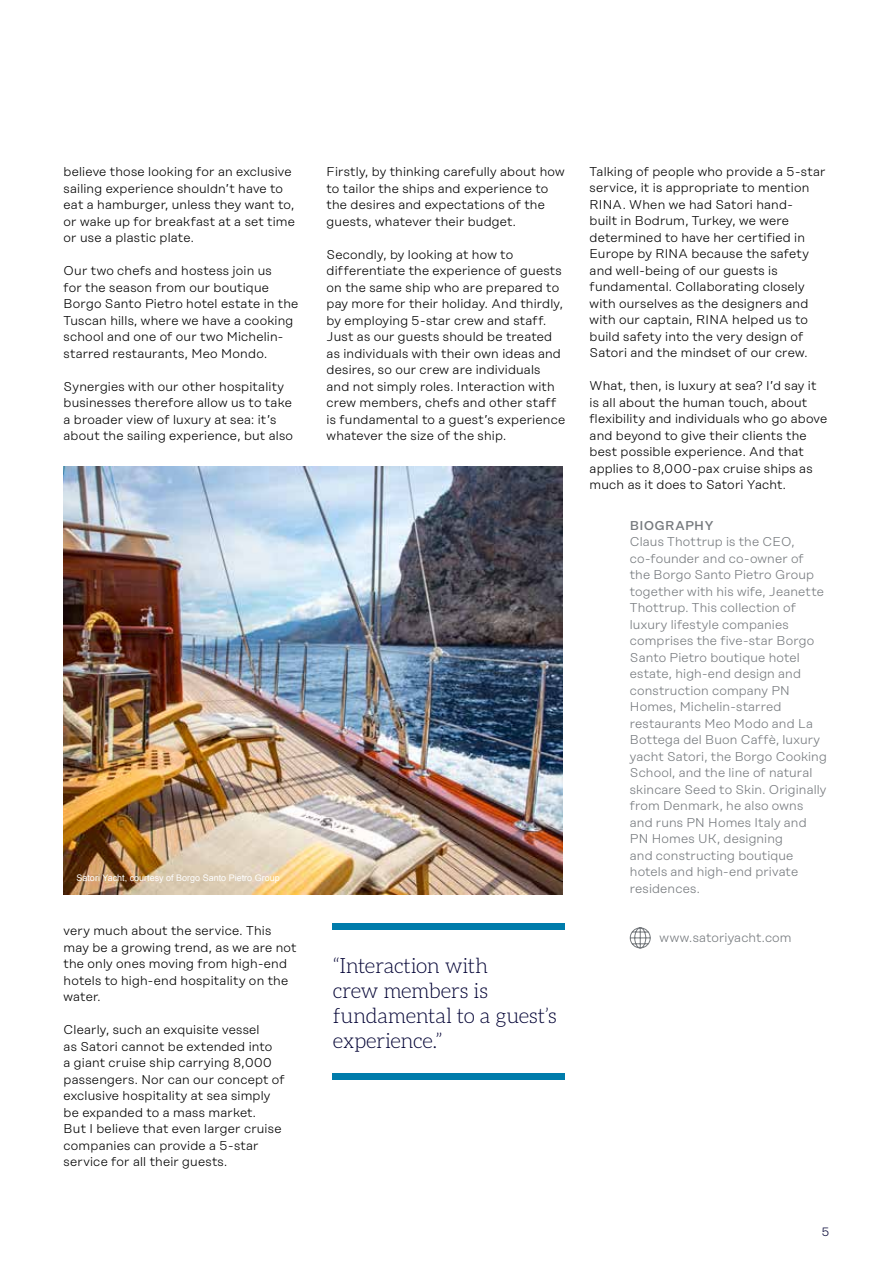
<style>
.page{position:relative;width:893px;height:1263px;background:#fff}
.page>*{position:absolute;margin:0;border:0;box-sizing:border-box;transform-origin:0 0}
.t1{font:300 21px/25.2px "Aleo";letter-spacing:-.02em;color:#003}
.t2{font:300 12.75px/16.5px "Rational Display";letter-spacing:.015em;color:#000}
.t3{font:300 12.75px/16.5px "Rational Display";letter-spacing:.01em;color:#767a7e}
.t4{font:500 12.75px "Rational Display";letter-spacing:.015em;color:#767a7e}
.t5{font:300 12px "Rational Display";color:#003}
.t6{font:9px "Arial";color:#fff}
</style>
<div class="page">
<div style="left:333px;top:1074px;width:232px;height:6px;background:#007cab"></div>
<img style="left:64px;top:467px;width:498px;height:427px">
<div style="left:333px;top:923px;width:232px;height:7px;background:#007cab"></div>
<svg style="left:629px;top:927px;width:22px;height:22px"></svg>
<p class="t2" style="left:64px;top:163px;width:233px">believe those looking for an exclusive sailing experience shouldn’t have to eat a hamburger, unless they want to, or wake up for breakfast at a set time or use a plastic plate.</p>
<p class="t2" style="left:64px;top:262px;width:236px">Our two chefs and hostess join us<br>for the season from our boutique Borgo Santo Pietro hotel estate in the Tuscan hills, where we have a cooking school and one of our two Michelin&shy;starred restaurants, Meo Mondo.</p>
<p class="t2" style="left:64px;top:378px;width:231px">Synergies with our other hospitality businesses therefore allow us to take a broader view of luxury at sea: it’s about the sailing experience, but also</p>
<p class="t6" style="left:76px;top:872px;width:205px">Satori Yacht, courtesy of Borgo Santo Pietro Group</p>
<p class="t2" style="left:64px;top:922px;width:234px">very much about the service. This may be a growing trend, as we are not the only ones moving from high-end hotels to high-end hospitality on the water.</p>
<p class="t2" style="left:64px;top:1021px;width:223px">Clearly, such an exquisite vessel<br>as Satori cannot be extended into<br>a giant cruise ship carrying 8,000 passengers. Nor can our concept of exclusive hospitality at sea simply be expanded to a mass market.<br>But I believe that even larger cruise companies can provide a 5-star service for all their guests.</p>
<p class="t2" style="left:327px;top:163px;width:240px">Firstly, by thinking carefully about how to tailor the ships and experience to the desires and expectations of the guests, whatever their budget.</p>
<p class="t2" style="left:327px;top:246px;width:240px">Secondly, by looking at how to differentiate the experience of guests on the same ship who are prepared to pay more for their holiday. And thirdly, by employing 5-star crew and staff.<br>Just as our guests should be treated as individuals with their own ideas and desires, so our crew are individuals and not simply roles. Interaction with crew members, chefs and other staff is fundamental to a guest’s experience whatever the size of the ship.</p>
<h1 class="t1" style="left:333px;top:952px;width:225px">“Interaction with<br>crew members is fundamental to a guest’s experience.”</h1>
<p class="t2" style="left:590px;top:163px;width:237px">Talking of people who provide a 5-star service, it is appropriate to mention RINA. When we had Satori hand-<br>built in Bodrum, Turkey, we were determined to have her certified in Europe by RINA because the safety and well-being of our guests is fundamental. Collaborating closely with ourselves as the designers and with our captain, RINA helped us to build safety into the very design of Satori and the mindset of our crew.</p>
<p class="t2" style="left:590px;top:378px;width:239px">What, then, is luxury at sea? I’d say it is all about the human touch, about flexibility and individuals who go above and beyond to give their clients the best possible experience. And that applies to 8,000-pax cruise ships as much as it does to Satori Yacht.</p>
<p class="t4" style="left:630px;top:518px;width:85px">BIOGRAPHY</p>
<p class="t3" style="left:630px;top:533px;width:198px">Claus Thottrup is the CEO, co-founder and co-owner of the Borgo Santo Pietro Group together with his wife, Jeanette<br>Thottrup. This collection of luxury lifestyle companies comprises the five-star Borgo<br>Santo Pietro boutique hotel estate, high-end design and construction company PN<br>Homes, Michelin-starred restaurants Meo Modo and La<br>Bottega del Buon Caffè, luxury yacht Satori, the Borgo Cooking<br>School, and the line of natural skincare Seed to Skin. Originally from Denmark, he also owns and runs PN Homes Italy and<br>PN Homes UK, designing<br>and constructing boutique hotels and high-end private residences.</p>
<p class="t3" style="left:660px;top:929px;width:134px">www.satoriyacht.com</p>
<p class="t5" style="left:822px;top:1225px;width:9px">5</p>
</div>
